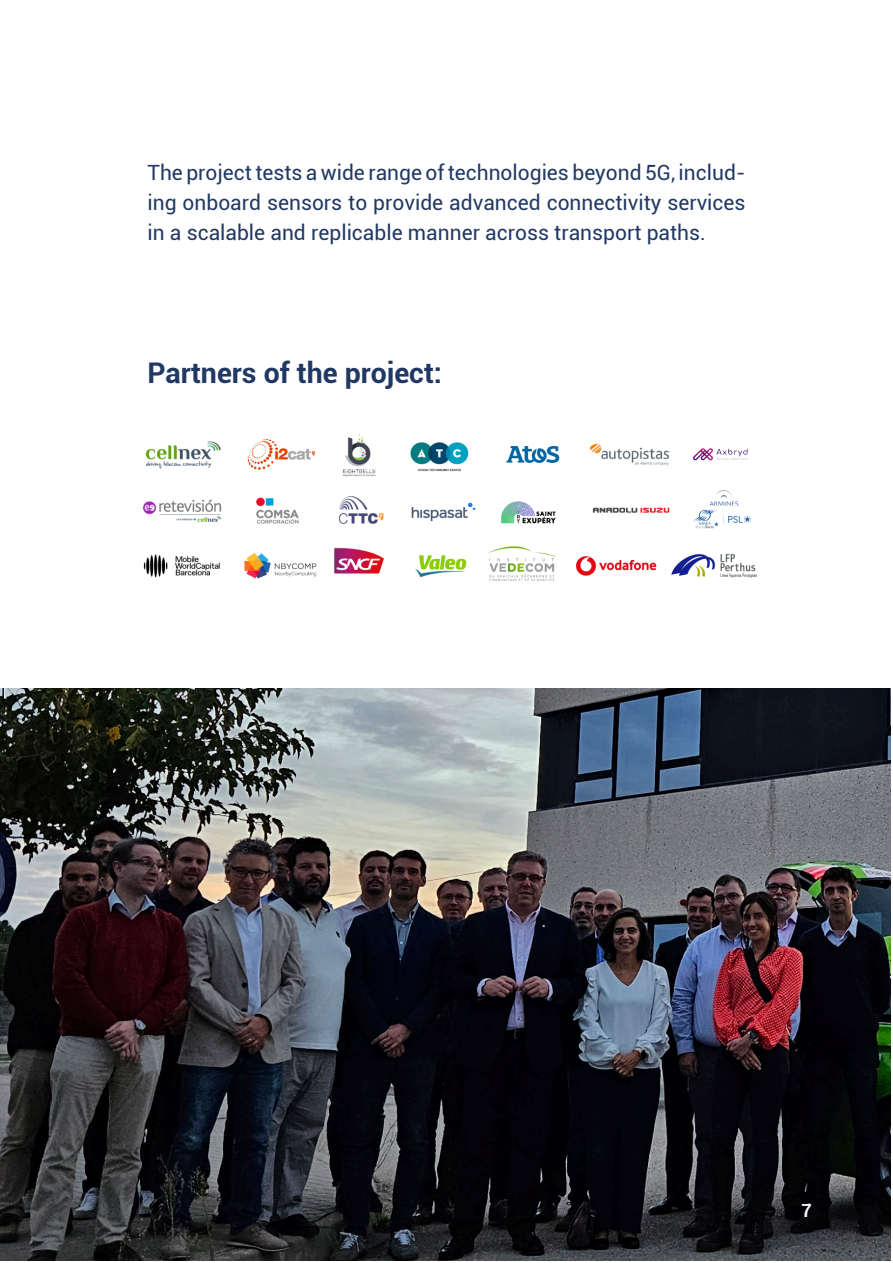
<style>
.page{position:relative;width:893px;height:1263px;background:#fff}
.page>*{position:absolute;margin:0;border:0;box-sizing:border-box;transform-origin:0 0}
.Paragraph_Style_93{font:700 28.5px "Roboto";color:#213863}
.Paragraph_Style_10{font:21px/30px "Roboto";color:#213863;text-align:justify}
.t1{font:500 18px "Roboto";color:#fff}
</style>
<div class="page">
<img style="left:0;top:689px;width:890px;height:571px">
<img style="left:143px;top:434px;width:614px;height:147px">
<p class="Paragraph_Style_10" style="left:147px;top:157px;width:600px">The project tests a wide range of technologies beyond 5G, includ&shy;ing onboard sensors to provide advanced connectivity services in a scalable and replicable manner across transport paths.</p>
<p class="Paragraph_Style_93" style="left:147px;top:352px;width:296px">Partners of the project:</p>
<p class="t1" style="left:801px;top:1197px;width:12px">7</p>
</div>
